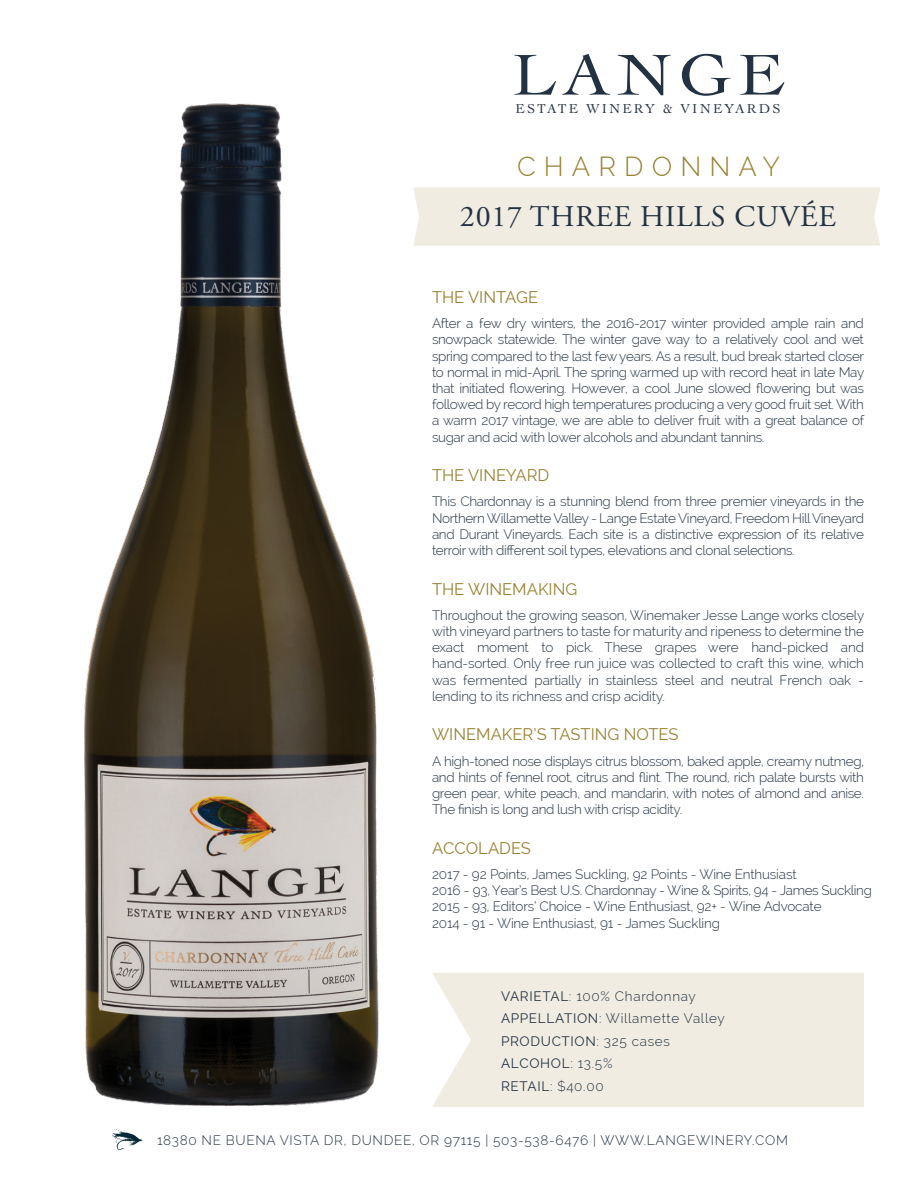
<style>
.page{position:relative;width:918px;height:1188px;background:#fff}
.page>*{position:absolute;margin:0;border:0;box-sizing:border-box;transform-origin:0 0}
.t1{font:60.75px "Cochin";letter-spacing:.1em;color:#233242;scale:1.11 1}
.t2{font:30px "Adobe Garamond Pro";letter-spacing:.025em;color:#233242}
.t3{font:300 27px "Raleway";letter-spacing:.3em;color:#988031}
.t4{font:16.5px "Raleway";color:#988031}
.t5{font:300 13.5px/16.2px "Raleway";letter-spacing:-.01em;color:#233242;text-align:justify}
.t6{font:300 13.5px/22.5px "Raleway";letter-spacing:.05em;color:#233242}
.t7{font:13.5px "Cochin";letter-spacing:.165em;color:#233242}
.s1{font-weight:400}
</style>
<div class="page">
<img style="left:84px;top:103px;width:543px;height:1003px">
<div style="left:413px;top:188px;width:467px;height:58px;background:#f0ece2"></div>
<svg style="left:112px;top:1129px;width:31px;height:21px"></svg>
<div style="left:432px;top:973px;width:432px;height:134px;background:#f0ece2"></div>
<h1 class="t1" style="left:512px;top:34px;width:247px">LANGE</h1>
<p class="t7" style="left:516px;top:99px;width:266px">ESTATE WINERY &amp; VINEYARDS</p>
<h3 class="t3" style="left:517px;top:151px;width:264px">CHARDONNAY</h3>
<h2 class="t2" style="left:460px;top:198px;width:378px">2017 THREE HILLS CUVÉE</h2>
<p class="t4" style="left:432px;top:288px;width:108px">THE VINTAGE</p>
<p class="t5" style="left:432px;top:315px;width:434px">After a few dry winters, the 2016-2017 winter provided ample rain and snowpack statewide. The winter gave way to a relatively cool and wet spring compared to the last few years. As a result, bud break started closer to normal in mid-April. The spring warmed up with record heat in late May that initiated flowering. However, a cool June slowed flowering but was followed by record high temperatures producing a very good fruit set. With a warm 2017 vintage, we are able to deliver fruit with a great balance of sugar and acid with lower alcohols and abundant tannins.</p>
<p class="t4" style="left:432px;top:466px;width:119px">THE VINEYARD</p>
<p class="t5" style="left:432px;top:494px;width:434px">This Chardonnay is a stunning blend from three premier vineyards in the Northern Willamette Valley - Lange Estate Vineyard, Freedom Hill Vineyard and Durant Vineyards. Each site is a distinctive expression of its relative terroir with different soil types, elevations and clonal selections.</p>
<p class="t4" style="left:432px;top:579px;width:147px">THE WINEMAKING</p>
<p class="t5" style="left:432px;top:607px;width:434px">Throughout the growing season, Winemaker Jesse Lange works closely with vineyard partners to taste for maturity and ripeness to determine the exact moment to pick. These grapes were hand-picked and hand-sorted. Only free run juice was collected to craft this wine, which was fermented partially in stainless steel and neutral French oak - lending to its richness and crisp acidity.</p>
<p class="t4" style="left:432px;top:725px;width:248px">WINEMAKER’S TASTING NOTES</p>
<p class="t5" style="left:432px;top:753px;width:434px">A high-toned nose displays citrus blossom, baked apple, creamy nutmeg, and hints of fennel root, citrus and flint. The round, rich palate bursts with green pear, white peach, and mandarin, with notes of almond and anise.<br>The finish is long and lush with crisp acidity.</p>
<p class="t4" style="left:432px;top:838px;width:101px">ACCOLADES</p>
<p class="t5" style="left:432px;top:866px;width:441px;text-align:left">2017 - 92 Points, James Suckling, 92 Points - Wine Enthusiast<br>2016 - 93, Year’s Best U.S. Chardonnay - Wine &amp; Spirits, 94 - James Suckling 2015 - 93, Editors’ Choice - Wine Enthusiast, 92+ - Wine Advocate<br>2014 - 91 - Wine Enthusiast, 91 - James Suckling</p>
<p class="t6" style="left:501px;top:985px;width:225px"><span class="s1">VARIETAL</span>: 100% Chardonnay<br><span class="s1">APPELLATION</span>: Willamette Valley<br><span class="s1">PRODUCTION</span>: 325 cases<br><span class="s1">ALCOHOL</span>: 13.5%<br><span class="s1">RETAIL</span>: $40.00</p>
<p class="t6" style="left:157px;top:1129px;width:632px">18380 NE BUENA VISTA DR, DUNDEE, OR 97115 | 503-538-6476 | WWW.LANGEWINERY.COM</p>
</div>
